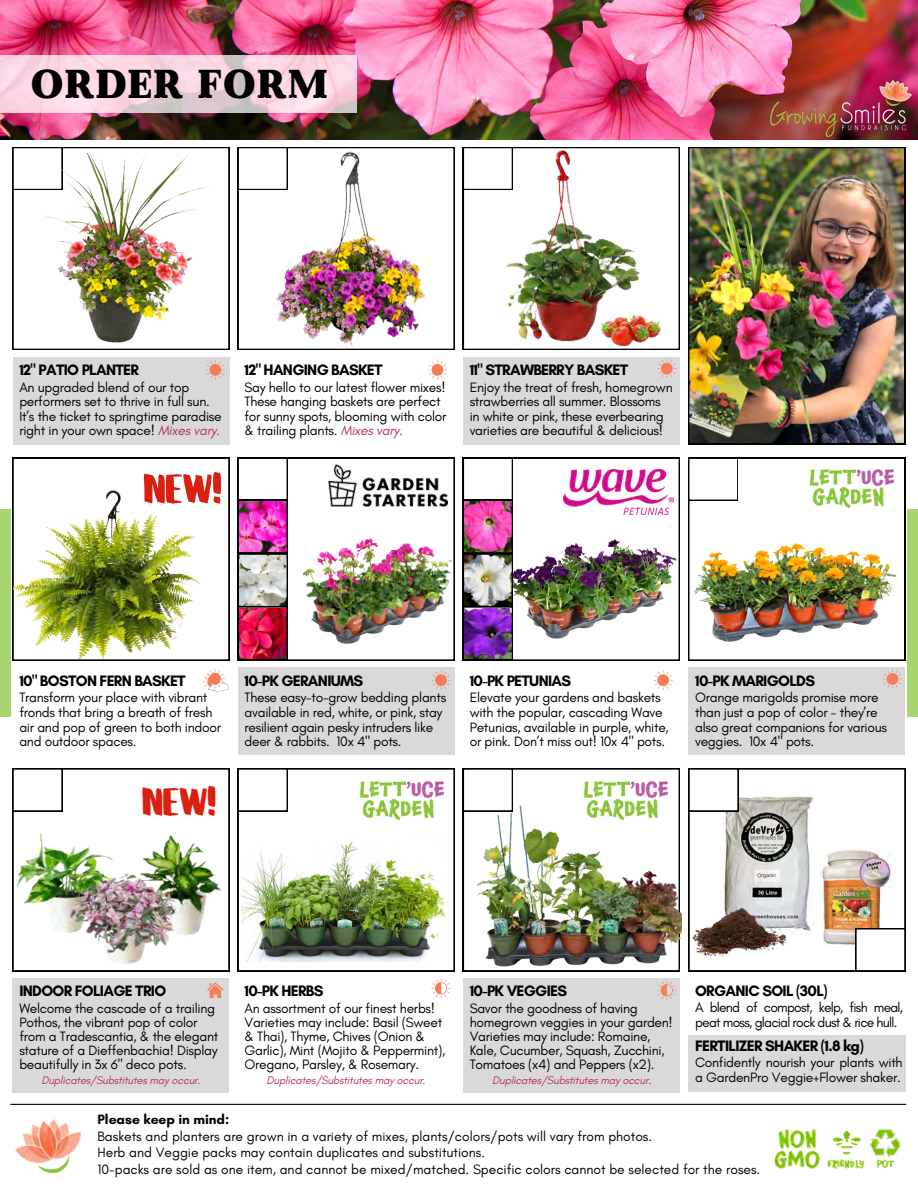
<style>
.page{position:relative;width:918px;height:1188px;background:#fff}
.page>*{position:absolute;margin:0;border:0;box-sizing:border-box;transform-origin:0 0}
.t1{font:52.2px "Better Together Caps";color:#d92011}
.t2{font:49.35px "Better Together Caps";color:#d92011}
.t3{font:40.35px "Made Winter Solid";letter-spacing:.01em;color:#000}
.t4{font:700 15.45px "Glacial Indifference";letter-spacing:-.045em;color:#000}
.t5{font:13.8px/14.7px "Glacial Indifference";letter-spacing:-.02em;color:#000}
.t6{font:13.8px/16.8px "Glacial Indifference";color:#000}
.t7{font:13.8px/14.7px "Glacial Indifference";letter-spacing:-.055em;color:#000}
.t8{font:700 13.8px "Glacial Indifference";color:#000}
.t9{font:italic 11.25px "Glacial Indifference";letter-spacing:-.02em;color:#bb3262}
.s1{font-style:italic;color:#bb3262}
</style>
<div class="page">
<div style="left:13px;top:357px;width:216px;height:87px;background:#d9d9d9"></div>
<svg style="left:13px;top:147px;width:216px;height:203px"></svg>
<svg style="left:13px;top:147px;width:49px;height:43px"></svg>
<svg style="left:238px;top:147px;width:217px;height:203px"></svg>
<svg style="left:238px;top:147px;width:25px;height:43px"></svg>
<div style="left:463px;top:357px;width:217px;height:87px;background:#d9d9d9"></div>
<svg style="left:463px;top:147px;width:217px;height:203px"></svg>
<svg style="left:463px;top:147px;width:49px;height:43px"></svg>
<div style="left:0;top:509px;width:10px;height:207px;background:#a9d56e"></div>
<svg style="left:13px;top:458px;width:216px;height:202px"></svg>
<div style="left:238px;top:668px;width:217px;height:87px;background:#d9d9d9"></div>
<svg style="left:287px;top:458px;width:168px;height:202px"></svg>
<div style="left:238px;top:458px;width:50px;height:43px;background:#070707"></div>
<svg style="left:512px;top:458px;width:168px;height:202px"></svg>
<div style="left:463px;top:458px;width:50px;height:43px;background:#030303"></div>
<div style="left:907px;top:509px;width:11px;height:207px;background:#a9d56e"></div>
<img style="left:263px;top:147px;width:184px;height:203px">
<img style="left:32px;top:153px;width:183px;height:196px">
<img style="left:14px;top:486px;width:192px;height:173px">
<img style="left:477px;top:149px;width:194px;height:201px">
<img style="left:15px;top:1119px;width:67px;height:55px">
<img style="left:328px;top:464px;width:120px;height:43px">
<img style="left:287px;top:528px;width:168px;height:124px">
<img style="left:238px;top:459px;width:49px;height:201px">
<img style="left:512px;top:535px;width:160px;height:108px">
<img style="left:563px;top:470px;width:110px;height:45px">
<div style="left:688px;top:668px;width:217px;height:87px;background:#d9d9d9"></div>
<svg style="left:688px;top:458px;width:217px;height:202px"></svg>
<svg style="left:688px;top:458px;width:50px;height:43px"></svg>
<img style="left:672px;top:518px;width:234px;height:139px">
<img style="left:809px;top:465px;width:86px;height:44px">
<img style="left:463px;top:459px;width:49px;height:201px">
<div style="left:463px;top:978px;width:217px;height:115px;background:#d9d9d9"></div>
<svg style="left:463px;top:769px;width:217px;height:202px"></svg>
<svg style="left:463px;top:769px;width:49px;height:42px"></svg>
<img style="left:473px;top:804px;width:209px;height:168px">
<svg style="left:238px;top:769px;width:217px;height:202px"></svg>
<div style="left:238px;top:769px;width:50px;height:42px;background:#000"></div>
<svg style="left:238px;top:769px;width:49px;height:42px;background:#efefef"></svg>
<svg style="left:689px;top:769px;width:216px;height:202px"></svg>
<img style="left:721px;top:795px;width:93px;height:140px">
<svg style="left:689px;top:769px;width:49px;height:42px"></svg>
<img style="left:692px;top:894px;width:94px;height:63px">
<img style="left:820px;top:851px;width:71px;height:93px">
<svg style="left:856px;top:928px;width:49px;height:43px"></svg>
<div style="left:689px;top:1035px;width:217px;height:57px;background:#d9d9d9"></div>
<img style="left:0;top:0;width:918px;height:139px">
<img style="left:770px;top:80px;width:142px;height:57px">
<svg style="left:0;top:55px;width:357px;height:58px;background:#f3d3df"></svg>
<svg style="left:206px;top:360px;width:19px;height:19px"></svg>
<svg style="left:428px;top:360px;width:19px;height:19px"></svg>
<svg style="left:657px;top:359px;width:19px;height:19px"></svg>
<svg style="left:203px;top:669px;width:26px;height:23px"></svg>
<svg style="left:431px;top:671px;width:19px;height:19px"></svg>
<svg style="left:653px;top:671px;width:20px;height:19px"></svg>
<svg style="left:883px;top:669px;width:19px;height:19px"></svg>
<svg style="left:431px;top:979px;width:19px;height:19px"></svg>
<svg style="left:657px;top:980px;width:19px;height:20px"></svg>
<div style="left:13px;top:978px;width:216px;height:115px;background:#d9d9d9"></div>
<svg style="left:13px;top:769px;width:216px;height:202px"></svg>
<svg style="left:13px;top:769px;width:49px;height:42px"></svg>
<svg style="left:207px;top:982px;width:17px;height:16px"></svg>
<img style="left:17px;top:820px;width:211px;height:149px">
<img style="left:241px;top:835px;width:212px;height:126px">
<img style="left:358px;top:778px;width:87px;height:43px">
<img style="left:583px;top:778px;width:87px;height:43px">
<img style="left:688px;top:147px;width:217px;height:297px">
<hr style="left:10px;top:1104px;width:896px;height:1px;background:#000">
<img style="left:774px;top:1128px;width:127px;height:42px">
<h3 class="t3" style="left:31px;top:60px;width:299px">ORDER FORM</h3>
<p class="t4" style="left:19px;top:360px;width:121px">12" PATIO PLANTER</p>
<h2 class="t5" style="left:19px;top:379px;width:204px">An upgraded blend of our top performers set to thrive in full sun.<br>It’s the ticket to springtime paradise right in your own space! <span class="s1">Mixes vary.</span></h2>
<p class="t1" style="left:143px;top:464px;width:80px">NEW!</p>
<p class="t4" style="left:245px;top:361px;width:140px">12" HANGING BASKET</p>
<p class="t5" style="left:245px;top:379px;width:203px">Say hello to our latest flower mixes!<br>These hanging baskets are perfect for sunny spots, blooming with color &amp; trailing plants. <span class="s1">Mixes vary.</span></p>
<p class="t4" style="left:470px;top:360px;width:160px">11" STRAWBERRY BASKET</p>
<p class="t5" style="left:470px;top:379px;width:205px">Enjoy the treat of fresh, homegrown strawberries all summer. Blossoms in white or pink, these everbearing varieties are beautiful &amp; delicious!</p>
<h3 class="t4" style="left:19px;top:671px;width:168px">10" BOSTON FERN BASKET</h3>
<p class="t4" style="left:245px;top:671px;width:120px">10-PK GERANIUMS</p>
<p class="t5" style="left:245px;top:690px;width:203px">These easy-to-grow bedding plants available in red, white, or pink, stay resilient again pesky intruders like deer &amp; rabbits. 10x 4" pots.</p>
<p class="t4" style="left:470px;top:671px;width:103px">10-PK PETUNIAS</p>
<h3 class="t5" style="left:470px;top:690px;width:201px">Elevate your gardens and baskets with the popular, cascading Wave Petunias, available in purple, white, or pink. Don’t miss out! 10x 4" pots.</h3>
<h3 class="t4" style="left:695px;top:671px;width:121px">10-PK MARIGOLDS</h3>
<h3 class="t5" style="left:19px;top:690px;width:203px">Transform your place with vibrant fronds that bring a breath of fresh air and pop of green to both indoor and outdoor spaces.</h3>
<p class="t5" style="left:695px;top:690px;width:194px">Orange marigolds promise more than just a pop of color - they’re also great companions for various veggies. 10x 4" pots.</p>
<p class="t5" style="left:173px;top:691px;width:41px">vibrant</p>
<h2 class="t2" style="left:142px;top:778px;width:75px">NEW!</h2>
<p class="t4" style="left:695px;top:981px;width:134px">ORGANIC SOIL (30L)</p>
<p class="t7" style="left:695px;top:1000px;width:210px">A blend of compost, kelp, fish meal, peat moss, glacial rock dust &amp; rice hull.</p>
<p class="t4" style="left:695px;top:1036px;width:170px">FERTILIZER SHAKER (1.8 kg)</p>
<p class="t5" style="left:695px;top:1055px;width:209px;line-height:14.2px">Confidently nourish your plants with a GardenPro Veggie+Flower shaker.</p>
<p class="t4" style="left:19px;top:982px;width:148px">INDOOR FOLIAGE TRIO</p>
<p class="t4" style="left:245px;top:982px;width:81px">10-PK HERBS</p>
<p class="t4" style="left:470px;top:982px;width:99px">10-PK VEGGIES</p>
<h3 class="t5" style="left:19px;top:1001px;width:200px;line-height:14.1px">Welcome the cascade of a trailing Pothos, the vibrant pop of color from a Tradescantia, &amp; the elegant stature of a Dieffenbachia! Display beautifully in 3x 6" deco pots.</h3>
<p class="t9" style="left:41px;top:1074px;width:161px">Duplicates/Substitutes may occur.</p>
<h3 class="t8" style="left:98px;top:1111px;width:133px">Please keep in mind:</h3>
<p class="t6" style="left:98px;top:1127px;width:556px">Baskets and planters are grown in a variety of mixes, plants/colors/pots will vary from photos.</p>
<p class="t6" style="left:98px;top:1144px;width:664px">Herb and Veggie packs may contain duplicates and substitutions.<br>10-packs are sold as one item, and cannot be mixed/matched. Specific colors cannot be selected for the roses.</p>
<p class="t5" style="left:245px;top:1001px;width:202px;line-height:14.1px">An assortment of our finest herbs!<br>Varieties may include: Basil (Sweet &amp; Thai), Thyme, Chives (Onion &amp; Garlic), Mint (Mojito &amp; Peppermint), Oregano, Parsley, &amp; Rosemary.</p>
<p class="t9" style="left:267px;top:1074px;width:161px">Duplicates/Substitutes may occur.</p>
<h1 class="t5" style="left:470px;top:1001px;width:205px;line-height:14.1px">Savor the goodness of having homegrown veggies in your garden!<br>Varieties may include: Romaine,<br>Kale, Cucumber, Squash, Zucchini,<br>Tomatoes (x4) and Peppers (x2).</h1>
<p class="t9" style="left:492px;top:1074px;width:161px">Duplicates/Substitutes may occur.</p>
</div>
